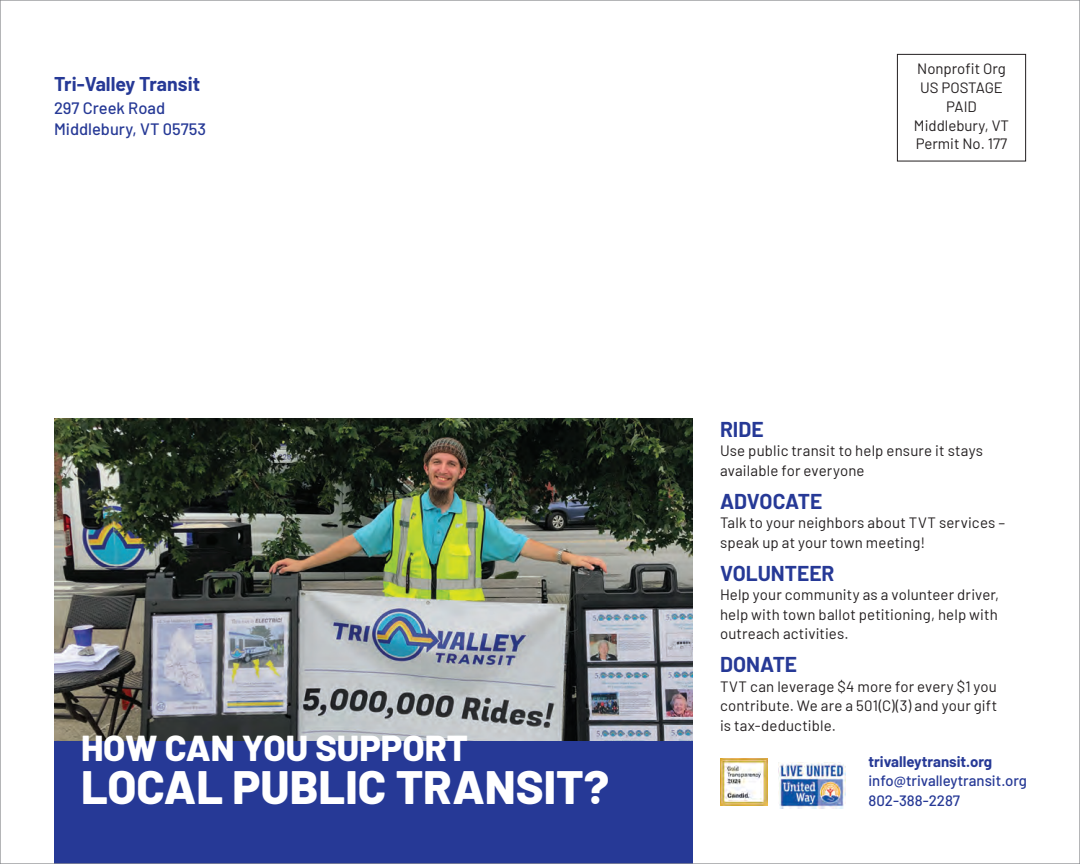
<style>
.page{position:relative;width:1080px;height:864px;background:#fff}
.page>*{position:absolute;margin:0;border:0;box-sizing:border-box;transform-origin:0 0}
.t1{font:800 46.8px "Barlow";color:#fff}
.t2{font:800 36px "Barlow";color:#fff}
.Paragraph{font:700 21px "Barlow";color:#263996}
.Paragraph_1_Small{font:700 19.5px "Barlow";color:#263996}
.Paragraph_1_Small-2{font:500 16.5px/20.2px "Barlow";color:#263996}
.Paragraph-2{font:15px/19.5px "Barlow";letter-spacing:.01em;color:#231f20}
.Paragraph_1_Small-3{font:500 15px/19.5px "Barlow";color:#263996}
.s1{font-weight:700}
</style>
<div class="page">
<div style="left:54px;top:418px;width:639px;height:446px;background:#263996"></div>
<img style="left:54px;top:418px;width:639px;height:323px">
<div style="left:897px;top:54px;width:129px;height:107px;border:1px solid #231f20"></div>
<img style="left:778px;top:763px;width:68px;height:46px">
<img style="left:720px;top:758px;width:47px;height:48px">
<p class="Paragraph_1_Small" style="left:54px;top:69px;width:148px">Tri-Valley Transit</p>
<p class="Paragraph_1_Small-2" style="left:54px;top:97px;width:154px">297 Creek Road<br>Middlebury, VT 05753</p>
<p class="t2" style="left:81px;top:721px;width:389px">HOW CAN YOU SUPPORT</p>
<p class="t1" style="left:81px;top:752px;width:530px">LOCAL PUBLIC TRANSIT?</p>
<p class="Paragraph-2" style="left:914px;top:58px;width:97px;line-height:18.8px;text-align:center">Nonprofit Org<br>US POSTAGE<br>PAID<br>Middlebury, VT<br>Permit No. 177</p>
<p class="Paragraph" style="left:720px;top:413px;width:45px">RIDE</p>
<p class="Paragraph-2" style="left:720px;top:440px;width:265px">Use public transit to help ensure it stays available for everyone</p>
<p class="Paragraph" style="left:720px;top:485px;width:104px">ADVOCATE</p>
<p class="Paragraph-2" style="left:720px;top:512px;width:287px">Talk to your neighbors about TVT services – speak up at your town meeting!</p>
<p class="Paragraph" style="left:720px;top:557px;width:116px">VOLUNTEER</p>
<p class="Paragraph-2" style="left:720px;top:584px;width:281px;text-align:justify">Help your community as a volunteer driver, help with town ballot petitioning, help with outreach activities.</p>
<p class="Paragraph" style="left:720px;top:649px;width:79px">DONATE</p>
<p class="Paragraph-2" style="left:720px;top:675px;width:279px;text-align:justify">TVT can leverage $4 more for every $1 you contribute. We are a 501(C)(3) and your gift is tax-deductible.</p>
<p class="Paragraph_1_Small-3" style="left:868px;top:750px;width:160px"><span class="s1">trivalleytransit.org </span>info@trivalleytransit.org<br>802-388-2287</p>
</div>
